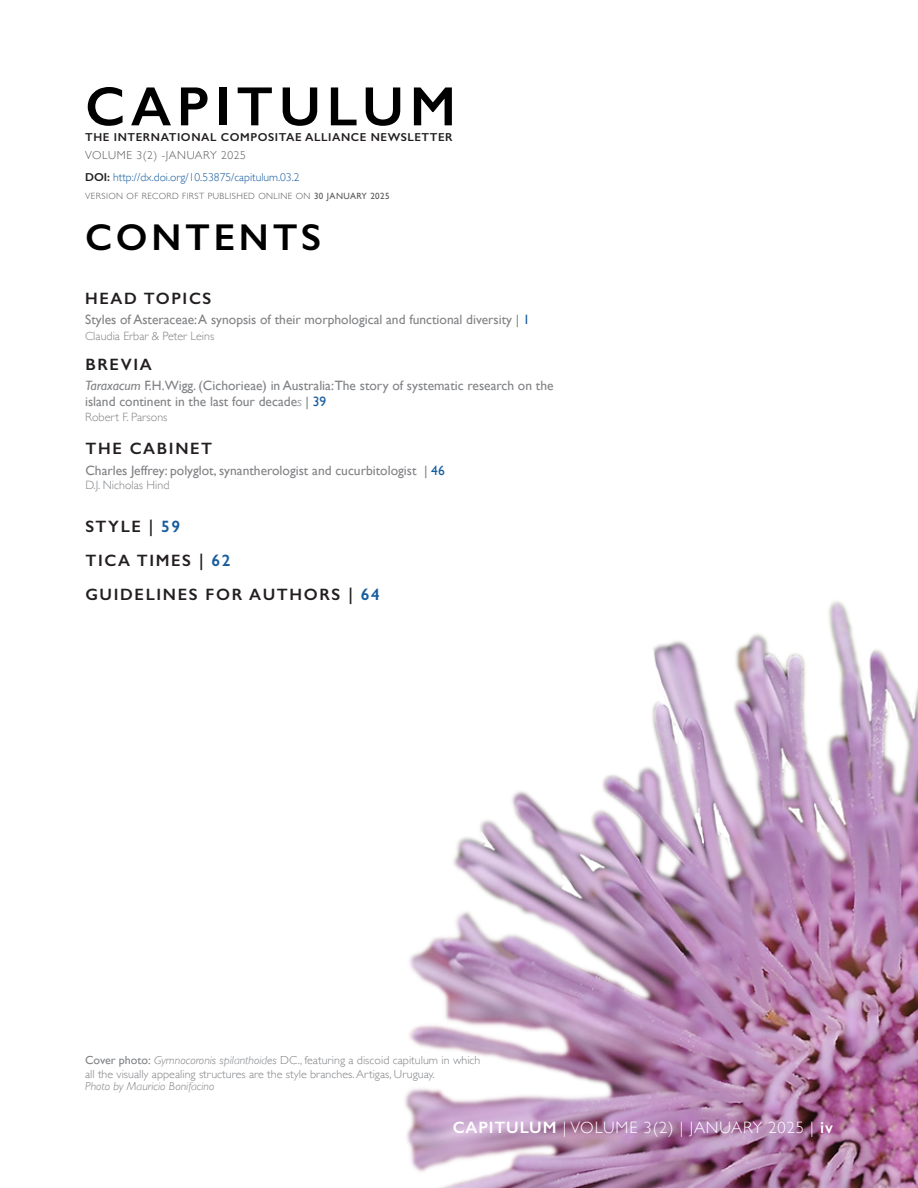
<style>
.page{position:relative;width:918px;height:1188px;background:#fff}
.page>*{position:absolute;margin:0;border:0;box-sizing:border-box;transform-origin:0 0}
.Inline_Subtitle{font:600 55.5px "Gill Sans";letter-spacing:.1em;color:#000}
.Inline_Subtitle-2{font:600 37.5px "Gill Sans";letter-spacing:.1em;color:#000}
.Inline_Subtitle-3{font:600 16.5px "Gill Sans";letter-spacing:.1em;color:#231f20}
.Inline_Subtitle-4{font:300 16.5px "Gill Sans";letter-spacing:.05em;color:#fff}
.t1{font:13.5px/16.2px "Gill Sans";color:#808285}
.t2{font:300 12px "Gill Sans";color:#808285}
.t3{font:300 11.7px/13.5px "Gill Sans";color:#808285}
.t4{font:italic 300 11.7px "Gill Sans";color:#808285}
.keywords{font:300 11.55px "Gill Sans";color:#175d9e}
.Inline_Subtitle-5{font:600 11.55px "Gill Sans";letter-spacing:.05em;color:#231f20}
.Inline_Subtitle-6{font:300 11.55px "Gill Sans";letter-spacing:.05em;color:#57585a}
.Inline_Subtitle-7{font:300 9px "Gill Sans";letter-spacing:.05em;color:#57585a}
.s1{font-weight:600;color:#231f20}
.s2{font-weight:400}
.s3{color:#175d9e}
.s4{font-style:italic}
.s5{font-weight:300;font-style:italic}
.s6{font-weight:600}
</style>
<div class="page">
<img style="left:404px;top:601px;width:514px;height:587px">
<p class="Inline_Subtitle" style="left:85px;top:73px;width:372px">CAPITULUM</p>
<p class="Inline_Subtitle-5" style="left:85px;top:130px;width:369px">THE INTERNATIONAL COMPOSITAE ALLIANCE NEWSLETTER</p>
<p class="Inline_Subtitle-6" style="left:85px;top:146px;width:162px">VOLUME 3(2) -JANUARY 2025</p>
<p class="keywords" style="left:85px;top:168px;width:216px"><span class="s1">DOI:</span> http://dx.doi.org/10.53875/capitulum.03.2</p>
<p class="Inline_Subtitle-7" style="left:85px;top:189px;width:306px">VERSION OF RECORD FIRST PUBLISHED ONLINE ON <span class="s2">30 JANUARY 2025</span></p>
<p class="Inline_Subtitle-2" style="left:85px;top:215px;width:237px">CONTENTS</p>
<p class="Inline_Subtitle-3" style="left:85px;top:288px;width:128px">HEAD TOPICS</p>
<p class="t1" style="left:85px;top:311px;width:446px">Styles of Asteraceae: A synopsis of their morphological and functional diversity | <span class="s3">1</span></p>
<p class="t2" style="left:85px;top:327px;width:131px">Claudia Erbar &amp; Peter Leins</p>
<p class="Inline_Subtitle-3" style="left:85px;top:354px;width:68px">BREVIA</p>
<p class="t1" style="left:85px;top:377px;width:470px"><span class="s4">Taraxacum</span> F.H.Wigg. (Cichorieae) in Australia:The story of systematic research on the island continent in the last four decade<span class="s5">s</span> | <span class="s3">39</span></p>
<p class="t2" style="left:85px;top:407px;width:84px">Robert F. Parsons</p>
<p class="Inline_Subtitle-3" style="left:85px;top:439px;width:128px">THE CABINET</p>
<p class="t1" style="left:85px;top:462px;width:361px">Charles Jeffrey: polyglot, synantherologist and cucurbitologist | <span class="s3">46</span></p>
<p class="t2" style="left:85px;top:476px;width:86px">D.J. Nicholas Hind</p>
<p class="Inline_Subtitle-3" style="left:85px;top:516px;width:96px">STYLE | <span class="s3">59</span></p>
<p class="Inline_Subtitle-3" style="left:85px;top:550px;width:147px">TICA TIMES | <span class="s3">62</span></p>
<p class="Inline_Subtitle-3" style="left:85px;top:584px;width:296px">GUIDELINES FOR AUTHORS | <span class="s3">64</span></p>
<p class="t3" style="left:85px;top:1053px;width:397px"><span class="s2">Cover photo:</span> <span class="s4">Gymnocoronis spilanthoides</span> DC., featuring a discoid capitulum in which all the visually appealing structures are the style branches. Artigas, Uruguay.</p>
<p class="t4" style="left:85px;top:1079px;width:131px">Photo by Mauricio Bonifacino</p>
<p class="Inline_Subtitle-4" style="left:453px;top:1115px;width:382px"><span class="s6">CAPITULUM</span> | VOLUME 3(2) | JANUARY 2025 | <span class="s6">iv</span></p>
</div>
